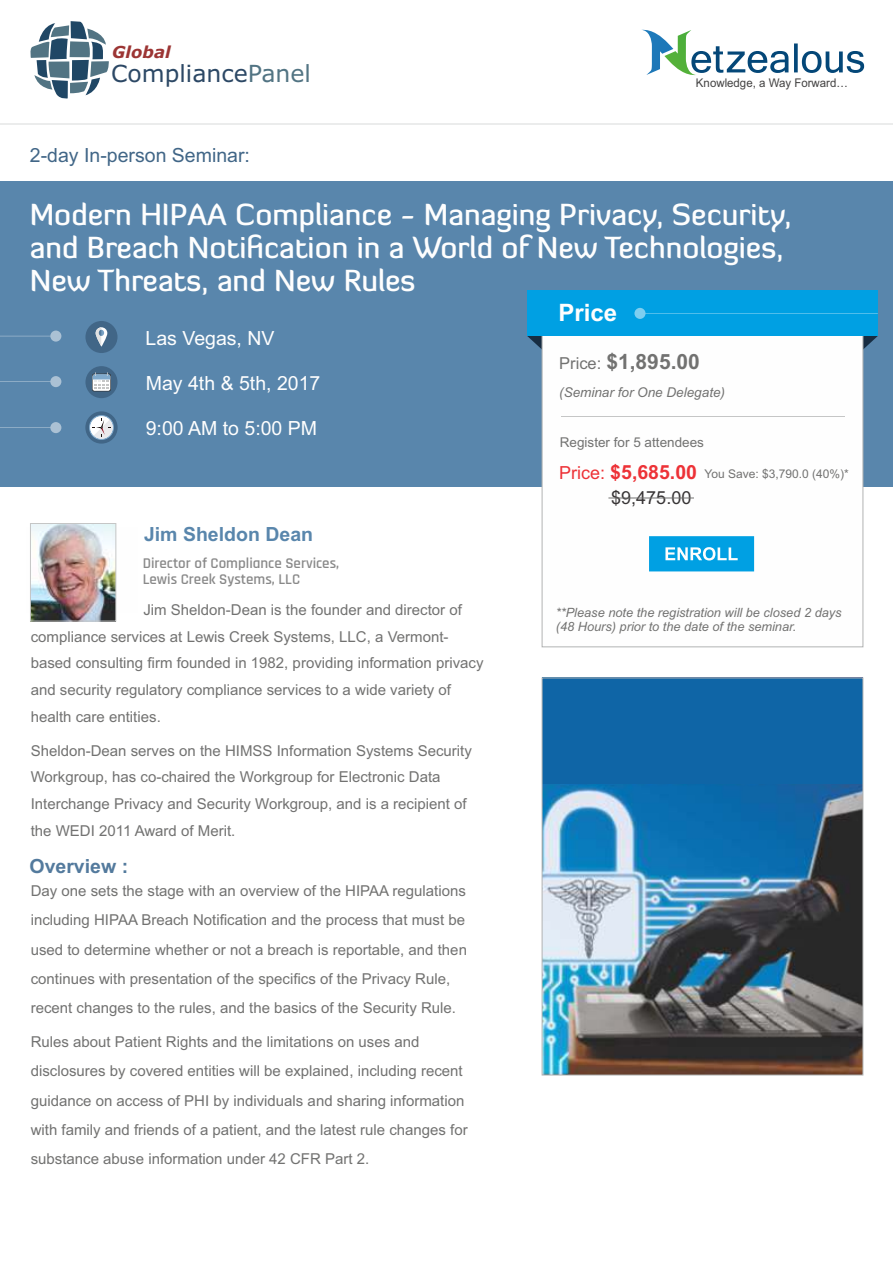
<style>
.page{position:relative;width:893px;height:1262px;background:#fff}
.page>*{position:absolute;margin:0;border:0;box-sizing:border-box;transform-origin:0 0}
.t1{font:500 30px/33px "Diavlo";color:#fefefe}
.t2{font:700 24px "Arial";color:#fefefe}
.t3{font:23.55px "Verdana";color:#2c4865}
.t4{font:700 21px "Arial";color:#727271}
.t5{font:19.5px "Arial";color:#fefefe}
.t6{font:19.5px "Arial";color:#416687}
.t7{font:700 19.5px "Arial";color:#5986ac}
.t8{font:700 19.5px "Arial";color:#537a9d}
.t9{font:18px "Arial";color:#373435}
.t10{font:italic 700 16.5px "Verdana";color:#9c3534}
.t11{font:15px/26.8px "Arial";color:#727271}
.t12{font:600 15px/15.8px "Rajdhani";color:#898989}
.t13{font:italic 13.5px "Arial";color:#727271}
.t14{font:13.5px "Arial";color:#727271}
.t15{font:italic 12.75px/14.2px "Arial";color:#727271}
.t16{font:12px "Arial";color:#727271}
.t17{font:12px "Arial";color:#434242;scale:.96 1}
.s1{color:#527483}
.s2{font-weight:400;font-size:16.5px}
.s3{font-size:18px;color:#ed3237}
.s4{font-weight:700;font-size:19.5px;color:#ed3237}
</style>
<div class="page">
<div style="left:0;top:181px;width:893px;height:306px;background:#5986ac"></div>
<hr style="left:0;top:123px;width:893px;height:1px;background:#ebecec">
<div style="left:50px;top:330px;width:11px;height:11px;background:#abc1d4;border-radius:5px"></div>
<div style="left:50px;top:376px;width:11px;height:11px;background:#abc1d4;border-radius:5px"></div>
<div style="left:50px;top:422px;width:11px;height:11px;background:#abc1d4;border-radius:5px"></div>
<svg style="left:527px;top:336px;width:14px;height:13px"></svg>
<svg style="left:863px;top:336px;width:14px;height:15px"></svg>
<svg style="left:642px;top:29px;width:222px;height:47px"></svg>
<div style="left:85px;top:411px;width:33px;height:32px;background:#416687;border-radius:50%"></div>
<svg style="left:89px;top:415px;width:25px;height:25px"></svg>
<div style="left:85px;top:366px;width:32px;height:32px;background:#416687;border-radius:50%"></div>
<svg style="left:92px;top:372px;width:19px;height:19px"></svg>
<div style="left:85px;top:321px;width:32px;height:32px;background:#416687;border-radius:50%"></div>
<svg style="left:96px;top:327px;width:11px;height:20px"></svg>
<svg style="left:96px;top:327px;width:8px;height:19px"></svg>
<div style="left:541px;top:336px;width:322px;height:311px;background:#fefefe"></div>
<svg style="left:649px;top:536px;width:105px;height:35px;background:#1fabe6"></svg>
<div style="left:527px;top:291px;width:350px;height:45px;background:#00a0e3"></div>
<div style="left:634px;top:308px;width:11px;height:11px;background:#7ecef0;border-radius:5px"></div>
<img style="left:32px;top:525px;width:82px;height:94px">
<div style="left:30px;top:523px;width:86px;height:98px;border:1px solid #c5c6c6"></div>
<hr style="left:560px;top:416px;width:284px;height:1px;background:#c5c6c6">
<svg style="left:30px;top:21px;width:79px;height:78px"></svg>
<hr style="left:608px;top:497px;width:86px;height:1px;background:#727271">
<img style="left:543px;top:783px;width:318px;height:290px">
<div style="left:542px;top:678px;width:320px;height:105px;background:#0f65a6"></div>
<div style="left:541px;top:677px;width:322px;height:398px;border:1px solid #b2b3b3"></div>
<p class="t10" style="left:112px;top:45px;width:60px">Global</p>
<h3 class="t3" style="left:111px;top:64px;width:201px">Compliance<span class="s1">Panel</span></h3>
<h3 class="t6" style="left:30px;top:148px;width:221px">2-day In-person Seminar:</h3>
<p class="t17" style="left:696px;top:78px;width:160px">Knowledge, a Way Forward…</p>
<h1 class="t1" style="left:30px;top:201px;width:763px">Modern HIPAA Compliance - Managing Privacy, Security, and Breach Notification in a World of New Technologies,<br>New Threats, and New Rules</h1>
<h3 class="t5" style="left:145px;top:330px;width:130px">Las Vegas, NV</h3>
<h3 class="t5" style="left:146px;top:375px;width:176px">May 4th &amp; 5th, 2017</h3>
<h3 class="t5" style="left:146px;top:421px;width:173px">9:00 AM to 5:00 PM</h3>
<h2 class="t2" style="left:558px;top:303px;width:60px">Price</h2>
<h3 class="t4" style="left:559px;top:353px;width:142px"><span class="s2">Price:</span> $1,895.00</h3>
<p class="t13" style="left:559px;top:387px;width:167px">(Seminar for One Delegate)</p>
<p class="t14" style="left:560px;top:437px;width:146px">Register for 5 attendees</p>
<p class="t16" style="left:559px;top:469px;width:291px"><span class="s3">Price:</span> <span class="s4">$5,685.00</span> You Save: $3,790.0 (40%)*</p>
<h3 class="t7" style="left:144px;top:526px;width:171px">Jim Sheldon Dean</h3>
<p class="t12" style="left:143px;top:556px;width:198px">Director of Compliance Services,<br>Lewis Creek Systems, LLC</p>
<p class="t11" style="left:31px;top:597px;width:454px;text-indent:113px">Jim Sheldon-Dean is the founder and director of compliance services at Lewis Creek Systems, LLC, a Vermont&shy;based consulting firm founded in 1982, providing information privacy and security regulatory compliance services to a wide variety of health care entities.</p>
<p class="t11" style="left:31px;top:738px;width:442px">Sheldon-Dean serves on the HIMSS Information Systems Security Workgroup, has co-chaired the Workgroup for Electronic Data Interchange Privacy and Security Workgroup, and is a recipient of the WEDI 2011 Award of Merit.</p>
<h3 class="t8" style="left:29px;top:858px;width:100px">Overview :</h3>
<p class="t11" style="left:31px;top:877px;width:438px;line-height:29.2px">Day one sets the stage with an overview of the HIPAA regulations including HIPAA Breach Notification and the process that must be used to determine whether or not a breach is reportable, and then continues with presentation of the specifics of the Privacy Rule, recent changes to the rules, and the basics of the Security Rule.</p>
<p class="t11" style="left:31px;top:1028px;width:438px;line-height:29.4px">Rules about Patient Rights and the limitations on uses and disclosures by covered entities will be explained, including recent guidance on access of PHI by individuals and sharing information with family and friends of a patient, and the latest rule changes for substance abuse information under 42 CFR Part 2.</p>
<p class="t9" style="left:611px;top:490px;width:82px">$9,475.00</p>
<p class="t15" style="left:556px;top:606px;width:287px">**Please note the registration will be closed 2 days (48 Hours) prior to the date of the seminar.</p>
</div>
